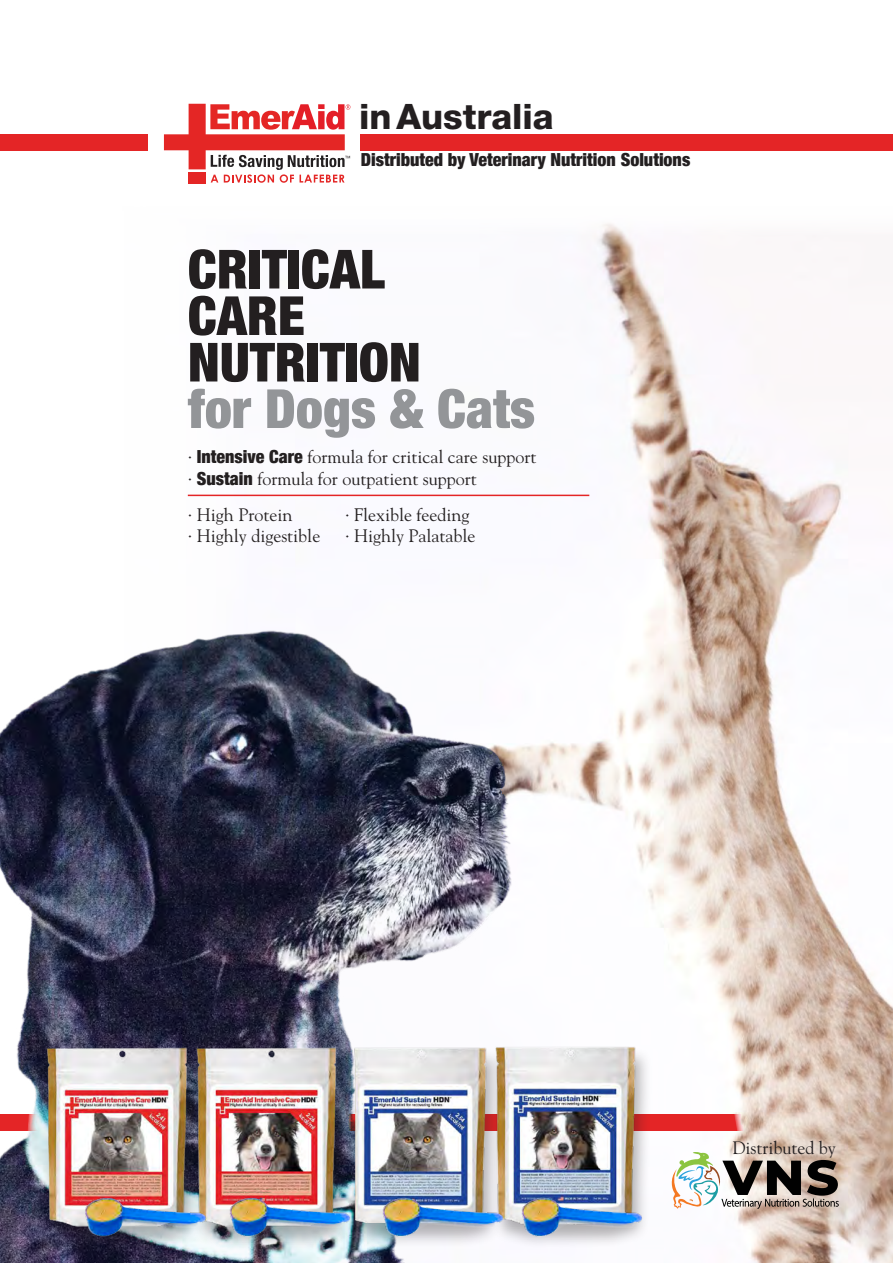
<style>
.page{position:relative;width:893px;height:1263px;background:#fff}
.page>*{position:absolute;margin:0;border:0;box-sizing:border-box;transform-origin:0 0}
.t1{font:900 condensed 54px "Helvetica Neue";color:#231f20}
.t2{font:900 condensed 54px "Helvetica Neue";color:#939598}
.t3{font:800 35.1px "Helvetica Neue LT Std";color:#231f20}
.t4{font:18px/21.6px "Goudy";color:#231f20}
.t5{font:900 condensed 18px "Helvetica Neue";color:#231f20}
.s1{font-family:"Helvetica Neue";font-weight:900;font-stretch:condensed}
</style>
<div class="page">
<svg style="left:164px;top:104px;width:186px;height:79px"></svg>
<div style="left:0;top:134px;width:148px;height:16px;background:#e42526"></div>
<div style="left:361px;top:134px;width:532px;height:16px;background:#e42526"></div>
<img style="left:187px;top:223px;width:656px;height:389px">
<img style="left:0;top:612px;width:893px;height:651px">
<div style="left:40px;top:1047px;width:165px;height:203px;background:#231f20;opacity:.35"></div>
<img style="left:28px;top:1048px;width:149px;height:178px">
<div style="left:490px;top:1046px;width:163px;height:202px;background:#f9f8fd"></div>
<img style="left:504px;top:1047px;width:151px;height:178px">
<div style="left:348px;top:1047px;width:156px;height:201px;background:#231f20;opacity:.35"></div>
<img style="left:356px;top:1048px;width:149px;height:138px">
<div style="left:190px;top:1047px;width:164px;height:203px;background:#231f20;opacity:.35"></div>
<img style="left:177px;top:1048px;width:179px;height:138px">
<img style="left:62px;top:1186px;width:144px;height:58px">
<img style="left:206px;top:1186px;width:153px;height:58px">
<img style="left:359px;top:1186px;width:139px;height:58px">
<img style="left:498px;top:1186px;width:156px;height:58px">
<hr style="left:188px;top:495px;width:401px;height:1px;background:#e42526">
<svg style="left:672px;top:1152px;width:167px;height:57px"></svg>
<h2 class="t3" style="left:359px;top:96px;width:196px">in Australia</h2>
<p class="t5" style="left:361px;top:145px;width:331px">Distributed by Veterinary Nutrition Solutions</p>
<p class="t1" style="left:188px;top:225px;width:199px">CRITICAL</p>
<p class="t1" style="left:188px;top:271px;width:119px">CARE</p>
<p class="t1" style="left:188px;top:318px;width:234px">NUTRITION</p>
<p class="t2" style="left:188px;top:364px;width:349px">for Dogs &amp; Cats</p>
<p class="t4" style="left:188px;top:445px;width:350px">· <span class="s1">Intensive Care</span> formula for critical care support · <span class="s1">Sustain</span> formula for outpatient support</p>
<p class="t4" style="left:188px;top:503px;width:106px">· High Protein</p>
<p class="t4" style="left:188px;top:525px;width:134px">· Highly digestible</p>
<p class="t4" style="left:345px;top:503px;width:126px">· Flexible feeding</p>
<p class="t4" style="left:345px;top:525px;width:132px">· Highly Palatable</p>
<p class="t4" style="left:732px;top:1136px;width:105px">Distributed by</p>
</div>
